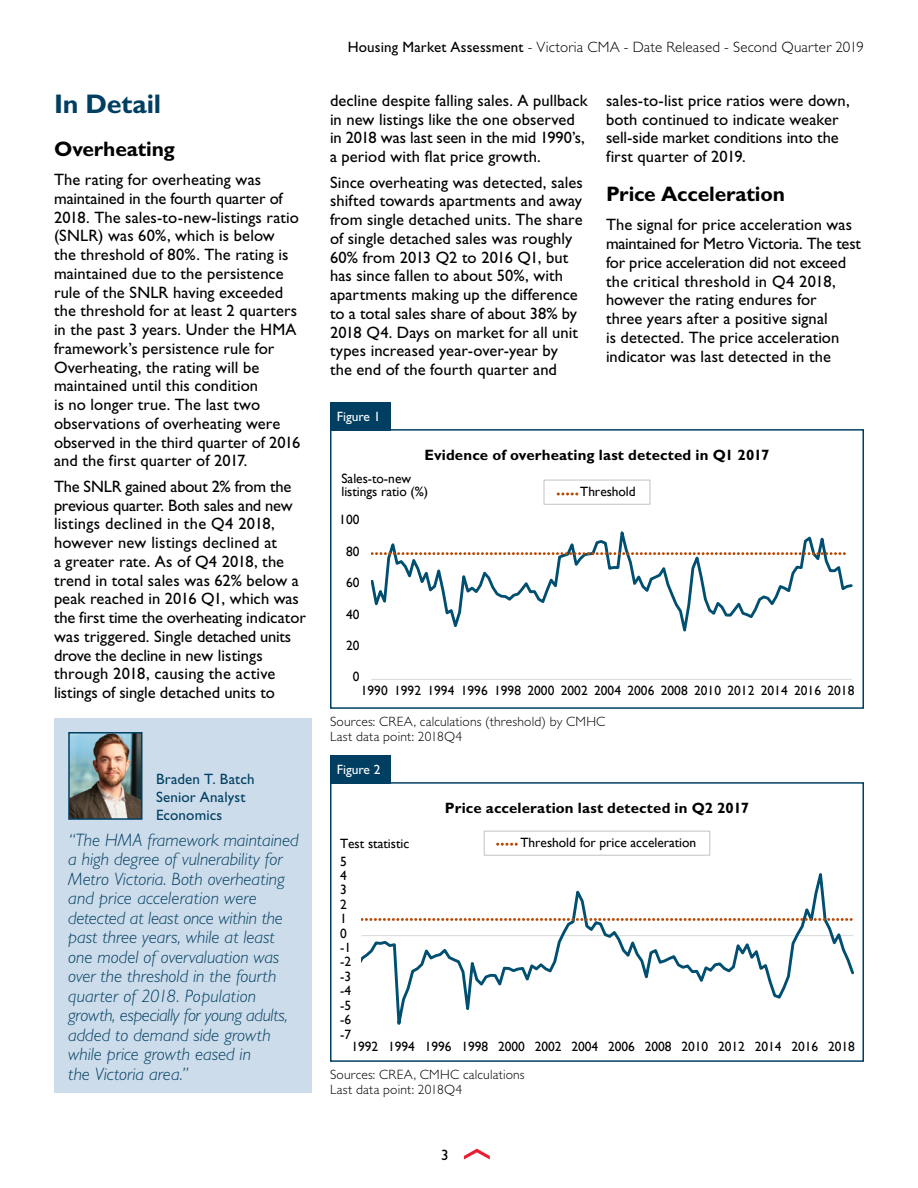
<style>
.page{position:relative;width:918px;height:1188px;background:#fff}
.page>*{position:absolute;margin:0;border:0;box-sizing:border-box;transform-origin:0 0}
.t1{font:700 27px "Gill Sans Std";letter-spacing:-.005em;color:#003f62}
.t2{font:700 21px "Gill Sans Std";letter-spacing:-.01em;color:#000}
.t3{font:italic 300 18px/19.5px "Gill Sans Std";color:#003f62}
.t4{font:16.5px/18.8px "Gill Sans Std";letter-spacing:.005em;color:#000}
.t5{font:700 15px "Gill Sans Std";letter-spacing:.01em;color:#000}
.t6{font:300 15px "Gill Sans Std";letter-spacing:.01em;color:#000}
.t7{font:15px/18px "Gill Sans Std";letter-spacing:.01em;color:#003f62}
.t8{font:15px "Gill Sans Std";color:#000}
.t9{font:13.5px/13.5px "Gill Sans";color:#000}
.t10{font:300 13.5px/15px "Gill Sans Std";letter-spacing:.015em;color:#000}
.t11{font:13.5px "Gill Sans Std";color:#fff}
.s1{font-weight:400}
</style>
<div class="page">
<svg style="left:464px;top:1149px;width:26px;height:11px"></svg>
<svg style="left:361px;top:873px;width:493px;height:152px"></svg>
<svg style="left:361px;top:918px;width:492px;height:3px"></svg>
<div style="left:484px;top:831px;width:226px;height:25px;border:1px solid #c1c2c3"></div>
<svg style="left:498px;top:843px;width:19px;height:3px"></svg>
<div style="left:330px;top:782px;width:534px;height:280px;border:2px solid #003f62"></div>
<div style="left:330px;top:755px;width:60px;height:28px;background:#003f62"></div>
<hr style="left:371px;top:679px;width:481px;height:1px;background:#d9d9d9">
<svg style="left:371px;top:531px;width:481px;height:101px"></svg>
<svg style="left:372px;top:552px;width:475px;height:3px"></svg>
<div style="left:544px;top:480px;width:106px;height:24px;border:1px solid #c1c2c3"></div>
<svg style="left:558px;top:493px;width:20px;height:2px"></svg>
<div style="left:330px;top:429px;width:534px;height:280px;border:2px solid #003f62"></div>
<div style="left:330px;top:402px;width:60px;height:28px;background:#003f62"></div>
<div style="left:55px;top:719px;width:257px;height:374px;background:#cddcea"></div>
<img style="left:68px;top:732px;width:75px;height:88px">
<h1 class="t1" style="left:54px;top:88px;width:109px">In Detail</h1>
<p class="t2" style="left:54px;top:136px;width:122px">Overheating</p>
<p class="t4" style="left:54px;top:170px;width:248px">The rating for overheating was maintained in the fourth quarter of 2018. The sales-to-new-listings ratio (SNLR) was 60%, which is below the threshold of 80%. The rating is maintained due to the persistence rule of the SNLR having exceeded the threshold for at least 2 quarters in the past 3 years. Under the HMA framework’s persistence rule for Overheating, the rating will be maintained until this condition<br>is no longer true. The last two observations of overheating were observed in the third quarter of 2016 and the first quarter of 2017.</p>
<p class="t4" style="left:54px;top:477px;width:254px">The SNLR gained about 2% from the previous quarter. Both sales and new listings declined in the Q4 2018, however new listings declined at<br>a greater rate. As of Q4 2018, the trend in total sales was 62% below a peak reached in 2016 Q1, which was the first time the overheating indicator was triggered. Single detached units drove the decline in new listings through 2018, causing the active listings of single detached units to</p>
<p class="t7" style="left:156px;top:770px;width:100px">Braden T. Batch<br>Senior Analyst<br>Economics</p>
<p class="t3" style="left:68px;top:830px;width:232px">“The HMA framework maintained a high degree of vulnerability for<br>Metro Victoria. Both overheating and price acceleration were detected at least once within the past three years, while at least one model of overvaluation was over the threshold in the fourth quarter of 2018. Population growth, especially for young adults, added to demand side growth while price growth eased in<br>the Victoria area.”</p>
<p class="t6" style="left:348px;top:39px;width:518px"><span class="s1">Housing Market Assessment</span> - Victoria CMA - Date Released - Second Quarter 2019</p>
<p class="t4" style="left:330px;top:91px;width:259px">decline despite falling sales. A pullback in new listings like the one observed in 2018 was last seen in the mid 1990’s, a period with flat price growth.</p>
<p class="t4" style="left:330px;top:173px;width:254px">Since overheating was detected, sales shifted towards apartments and away from single detached units. The share of single detached sales was roughly 60% from 2013 Q2 to 2016 Q1, but has since fallen to about 50%, with apartments making up the difference to a total sales share of about 38% by 2018 Q4. Days on market for all unit types increased year-over-year by the end of the fourth quarter and</p>
<p class="t11" style="left:337px;top:409px;width:45px">Figure 1</p>
<p class="t4" style="left:606px;top:91px;width:245px">sales-to-list price ratios were down, both continued to indicate weaker sell-side market conditions into the first quarter of 2019.</p>
<p class="t2" style="left:606px;top:181px;width:180px">Price Acceleration</p>
<p class="t4" style="left:606px;top:215px;width:257px">The signal for price acceleration was maintained for Metro Victoria. The test for price acceleration did not exceed the critical threshold in Q4 2018, however the rating endures for<br>three years after a positive signal<br>is detected. The price acceleration indicator was last detected in the</p>
<p class="t5" style="left:424px;top:446px;width:347px">Evidence of overheating last detected in Q1 2017</p>
<p class="t9" style="left:341px;top:472px;width:88px">Sales-to-new listings ratio (%)</p>
<p class="t9" style="left:339px;top:513px;width:22px">100</p>
<p class="t9" style="left:346px;top:544px;width:15px">80</p>
<p class="t9" style="left:346px;top:576px;width:15px">60</p>
<p class="t9" style="left:346px;top:607px;width:15px">40</p>
<p class="t9" style="left:346px;top:639px;width:15px">20</p>
<p class="t9" style="left:353px;top:670px;width:8px">0</p>
<p class="t9" style="left:580px;top:485px;width:57px">Threshold</p>
<p class="t9" style="left:361px;top:683px;width:495px">1990 1992 1994 1996 1998 2000 2002 2004 2006 2008 2010 2012 2014 2016 2018</p>
<p class="t10" style="left:330px;top:714px;width:277px">Sources: CREA, calculations (threshold) by CMHC<br>Last data point: 2018Q4</p>
<p class="t11" style="left:337px;top:762px;width:45px">Figure 2</p>
<p class="t5" style="left:445px;top:799px;width:306px">Price acceleration last detected in Q2 2017</p>
<p class="t9" style="left:340px;top:836px;width:71px">Test statistic</p>
<p class="t9" style="left:521px;top:836px;width:177px">Threshold for price acceleration</p>
<p class="t9" style="left:340px;top:854px;width:8px">5</p>
<p class="t9" style="left:340px;top:869px;width:8px">4</p>
<p class="t9" style="left:340px;top:883px;width:8px">3</p>
<p class="t9" style="left:340px;top:897px;width:8px">2</p>
<p class="t9" style="left:340px;top:912px;width:8px">1</p>
<p class="t9" style="left:340px;top:926px;width:8px">0</p>
<p class="t9" style="left:340px;top:941px;width:13px">-1</p>
<p class="t9" style="left:340px;top:955px;width:13px">-2</p>
<p class="t9" style="left:340px;top:969px;width:13px">-3</p>
<p class="t9" style="left:340px;top:984px;width:13px">-4</p>
<p class="t9" style="left:340px;top:998px;width:13px">-5</p>
<p class="t9" style="left:340px;top:1013px;width:13px">-6</p>
<p class="t9" style="left:340px;top:1027px;width:13px">-7</p>
<p class="t9" style="left:352px;top:1040px;width:505px">1992 1994 1996 1998 2000 2002 2004 2006 2008 2010 2012 2014 2016 2018</p>
<p class="t10" style="left:330px;top:1067px;width:196px">Sources: CREA, CMHC calculations<br>Last data point: 2018Q4</p>
<p class="t8" style="left:441px;top:1146px;width:9px">3</p>
</div>
